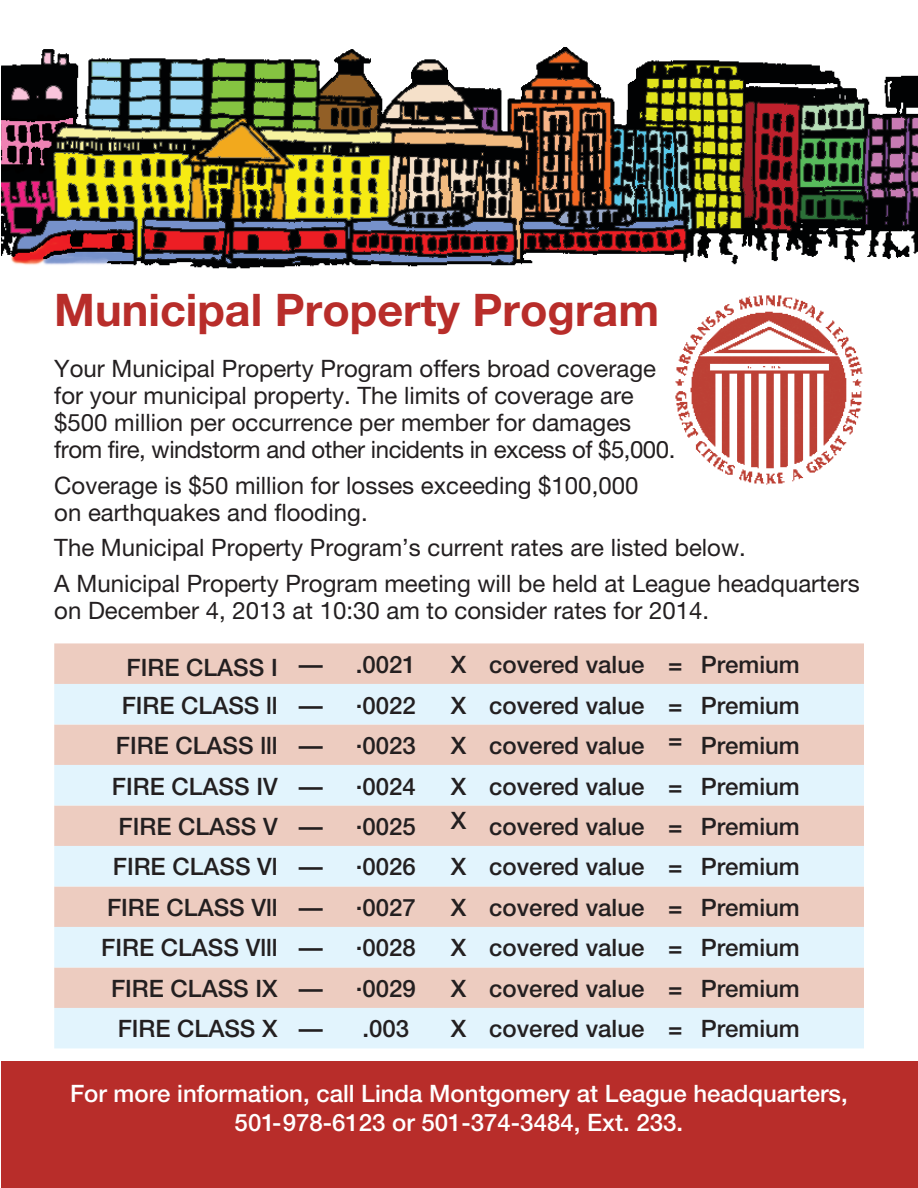
<style>
.page{position:relative;width:918px;height:1188px;background:#fff}
.page>*{position:absolute;margin:0;border:0;box-sizing:border-box;transform-origin:0 0}
.t1{font:700 45px "Helvetica Neue";color:#b82d2a}
.t2{font:24px/27px "Helvetica Neue";color:#231f20}
.t3{font:500 24px "Helvetica Neue";color:#231f20}
.t4{font:500 24px/28.8px "Helvetica Neue";color:#fff;text-align:center}
</style>
<div class="page">
<img style="left:1px;top:47px;width:917px;height:222px">
<img style="left:675px;top:295px;width:188px;height:190px">
<div style="left:1px;top:1061px;width:917px;height:127px;background:#b82d2a"></div>
<div style="left:54px;top:643px;width:810px;height:41px;background:#edccc0"></div>
<svg style="left:54px;top:684px;width:810px;height:364px;background:#e6e2e2"></svg>
<h1 class="t1" style="left:54px;top:282px;width:606px">Municipal Property Program</h1>
<p class="t2" style="left:54px;top:354px;width:623px">Your Municipal Property Program offers broad coverage for your municipal property. The limits of coverage are $500 million per occurrence per member for damages from fire, windstorm and other incidents in excess of $5,000.</p>
<p class="t2" style="left:54px;top:471px;width:586px">Coverage is $50 million for losses exceeding $100,000 on earthquakes and flooding.</p>
<p class="t2" style="left:54px;top:530px;width:807px;line-height:36px">The Municipal Property Program’s current rates are listed below.<br>A Municipal Property Program meeting will be held at League headquarters</p>
<p class="t2" style="left:54px;top:597px;width:656px">on December 4, 2013 at 10:30 am to consider rates for 2014.</p>
<p class="t3" style="left:127px;top:653px;width:198px">FIRE CLASS I —</p>
<p class="t3" style="left:356px;top:650px;width:62px">.0021</p>
<p class="t3" style="left:451px;top:650px;width:351px">X covered value = Premium</p>
<p class="t3" style="left:122px;top:691px;width:203px">FIRE CLASS ll —</p>
<p class="t3" style="left:356px;top:691px;width:62px">.0022</p>
<p class="t3" style="left:451px;top:691px;width:351px">X covered value = Premium</p>
<p class="t3" style="left:116px;top:731px;width:208px">FIRE CLASS lll —</p>
<p class="t3" style="left:356px;top:731px;width:62px">.0023</p>
<p class="t3" style="left:451px;top:731px;width:351px">X covered value = Premium</p>
<p class="t3" style="left:112px;top:772px;width:212px">FIRE CLASS IV —</p>
<p class="t3" style="left:356px;top:772px;width:62px">.0024</p>
<p class="t3" style="left:451px;top:772px;width:351px">X covered value = Premium</p>
<p class="t3" style="left:119px;top:812px;width:206px">FIRE CLASS V —</p>
<p class="t3" style="left:356px;top:812px;width:62px">.0025</p>
<p class="t3" style="left:451px;top:812px;width:351px">X covered value = Premium</p>
<p class="t3" style="left:113px;top:853px;width:211px">FIRE CLASS Vl —</p>
<p class="t3" style="left:356px;top:853px;width:62px">.0026</p>
<p class="t3" style="left:451px;top:853px;width:351px">X covered value = Premium</p>
<p class="t3" style="left:107px;top:893px;width:217px">FIRE CLASS Vll —</p>
<p class="t3" style="left:356px;top:893px;width:62px">.0027</p>
<p class="t3" style="left:451px;top:893px;width:351px">X covered value = Premium</p>
<p class="t3" style="left:101px;top:934px;width:223px">FIRE CLASS Vlll —</p>
<p class="t3" style="left:356px;top:934px;width:62px">.0028</p>
<p class="t3" style="left:451px;top:934px;width:351px">X covered value = Premium</p>
<p class="t3" style="left:111px;top:974px;width:213px">FIRE CLASS IX —</p>
<p class="t3" style="left:356px;top:974px;width:62px">.0029</p>
<p class="t3" style="left:451px;top:974px;width:351px">X covered value = Premium</p>
<p class="t3" style="left:118px;top:1015px;width:207px">FIRE CLASS X —</p>
<p class="t3" style="left:362px;top:1015px;width:48px">.003</p>
<p class="t3" style="left:451px;top:1015px;width:351px">X covered value = Premium</p>
<p class="t4" style="left:70px;top:1079px;width:779px">For more information, call Linda Montgomery at League headquarters,<br>501-978-6123 or 501-374-3484, Ext. 233.</p>
</div>
